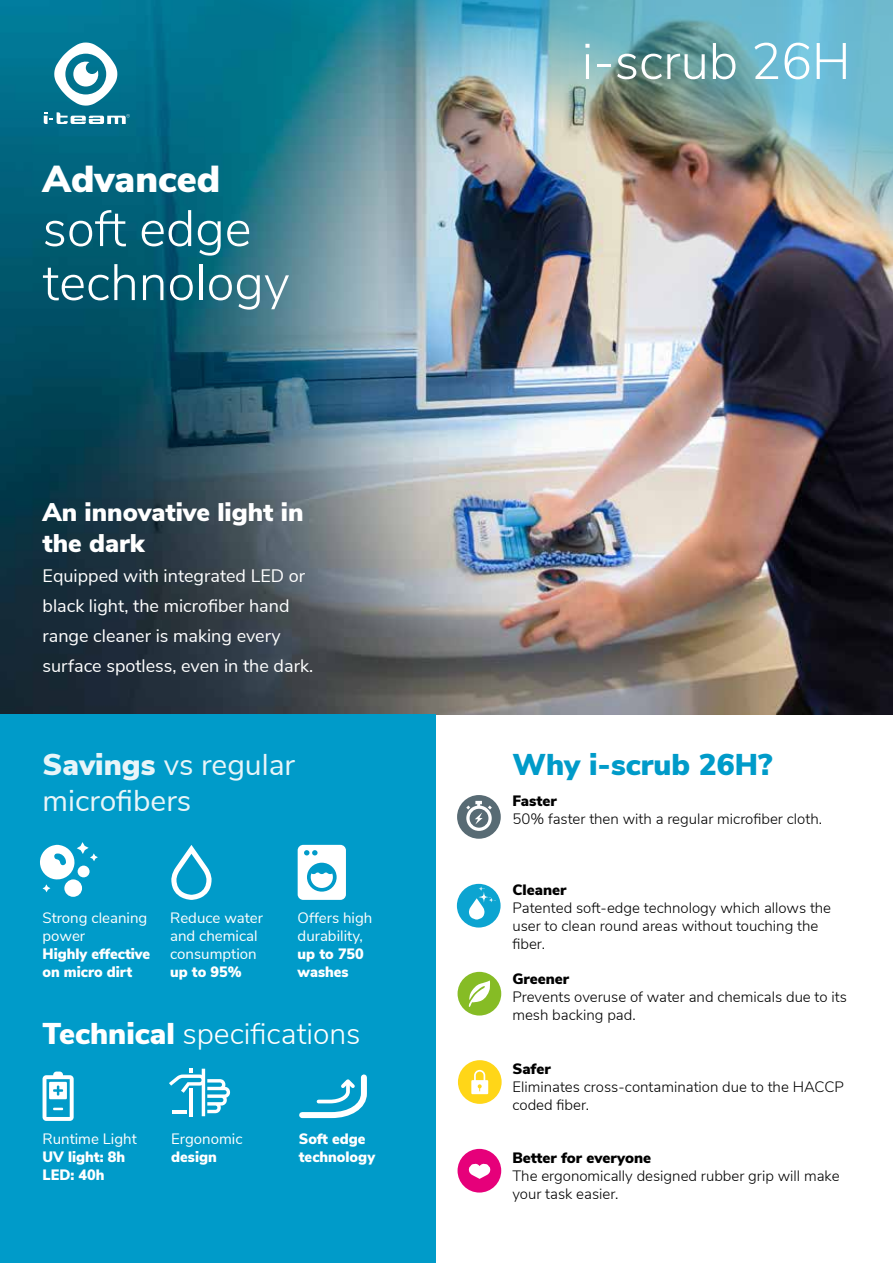
<style>
.page{position:relative;width:893px;height:1263px;background:#fff}
.page>*{position:absolute;margin:0;border:0;box-sizing:border-box;transform-origin:0 0}
.t1{font:300 51px/54px "Nunito Sans";color:#fff}
.t2{font:900 37.5px "Nunito Sans";color:#fff}
.t3{font:30px/36px "Nunito Sans";color:#e8f5f9}
.t4{font:300 30px "Nunito Sans";color:#fff}
.t5{font:900 30px "Nunito Sans";color:#009bc9}
.t6{font:900 25.5px/30.6px "Nunito Sans";color:#fff}
.t7{font:18px/30px "Nunito Sans";color:#fff}
.t8{font:300 15px/18px "Nunito Sans";color:#000}
.t9{font:15px/18px "Nunito Sans";color:#fff}
.t10{font:900 15px/18px "Nunito Sans";color:#fff;scale:.96 1}
.t11{font:900 15px "Nunito Sans";color:#000}
.s1{font-weight:900}
</style>
<div class="page">
<img style="left:0;top:0;width:893px;height:714px">
<img style="left:212px;top:0;width:681px;height:300px">
<div style="left:0;top:714px;width:436px;height:549px;background:#009bc9"></div>
<svg style="left:54px;top:43px;width:63px;height:63px"></svg>
<svg style="left:44px;top:112px;width:86px;height:12px"></svg>
<div style="left:457px;top:795px;width:44px;height:44px;background:#586b74;border-radius:50%"></div>
<svg style="left:466px;top:801px;width:26px;height:30px"></svg>
<div style="left:457px;top:884px;width:44px;height:43px;background:#0ca4d1;border-radius:50%"></div>
<svg style="left:469px;top:886px;width:25px;height:33px"></svg>
<div style="left:458px;top:972px;width:43px;height:43px;background:#86bc25;border-radius:50%"></div>
<svg style="left:468px;top:980px;width:22px;height:27px"></svg>
<div style="left:458px;top:1060px;width:44px;height:44px;background:#ffd618;border-radius:50%"></div>
<svg style="left:471px;top:1070px;width:17px;height:24px"></svg>
<div style="left:458px;top:1149px;width:43px;height:43px;background:#e6007a;border-radius:50%"></div>
<svg style="left:468px;top:1163px;width:23px;height:16px"></svg>
<svg style="left:43px;top:1071px;width:31px;height:50px"></svg>
<svg style="left:171px;top:845px;width:41px;height:55px"></svg>
<svg style="left:298px;top:845px;width:48px;height:55px"></svg>
<svg style="left:64px;top:879px;width:18px;height:18px"></svg>
<svg style="left:40px;top:842px;width:58px;height:50px"></svg>
<svg style="left:169px;top:1069px;width:61px;height:47px"></svg>
<svg style="left:299px;top:1074px;width:68px;height:45px"></svg>
<h2 class="t2" style="left:43px;top:151px;width:179px">Advanced</h2>
<h1 class="t1" style="left:43px;top:198px;width:249px">soft edge technology</h1>
<h3 class="t6" style="left:43px;top:496px;width:262px">An innovative light in the dark</h3>
<p class="t7" style="left:43px;top:559px;width:272px">Equipped with integrated LED or black light, the microfiber hand range cleaner is making every surface spotless, even in the dark.</p>
<h3 class="t3" style="left:43px;top:744px;width:254px"><span class="s1">Savings</span> vs regular microfibers</h3>
<p class="t9" style="left:43px;top:908px;width:106px">Strong cleaning power</p>
<p class="t10" style="left:43px;top:944px;width:114px">Highly effective on micro dirt</p>
<p class="t9" style="left:170px;top:908px;width:95px">Reduce water and chemical consumption</p>
<p class="t10" style="left:170px;top:962px;width:76px">up to 95%</p>
<p class="t9" style="left:298px;top:908px;width:76px">Offers high durability,</p>
<p class="t10" style="left:298px;top:944px;width:71px">up to 750 washes</p>
<h3 class="t4" style="left:43px;top:1011px;width:320px"><span class="s1">Technical</span> specifications</h3>
<p class="t9" style="left:43px;top:1129px;width:96px">Runtime Light</p>
<p class="t10" style="left:43px;top:1147px;width:88px">UV light: 8h<br>LED: 40h</p>
<p class="t9" style="left:171px;top:1129px;width:73px">Ergonomic</p>
<p class="t10" style="left:171px;top:1147px;width:49px">design</p>
<p class="t10" style="left:299px;top:1129px;width:81px">Soft edge technology</p>
<h1 class="t1" style="left:582px;top:31px;width:270px">i-scrub 26H</h1>
<h3 class="t5" style="left:512px;top:742px;width:262px">Why i-scrub 26H?</h3>
<p class="t8" style="left:512px;top:808px;width:311px">50% faster then with a regular microfiber cloth.</p>
<p class="t11" style="left:512px;top:789px;width:46px">Faster</p>
<p class="t11" style="left:512px;top:879px;width:56px">Cleaner</p>
<p class="t8" style="left:512px;top:898px;width:320px">Patented soft-edge technology which allows the user to clean round areas without touching the fiber.</p>
<p class="t11" style="left:512px;top:968px;width:58px">Greener</p>
<p class="t8" style="left:512px;top:987px;width:336px">Prevents overuse of water and chemicals due to its mesh backing pad.</p>
<p class="t11" style="left:512px;top:1057px;width:40px">Safer</p>
<p class="t8" style="left:512px;top:1076px;width:333px">Eliminates cross-contamination due to the HACCP coded fiber.</p>
<p class="t11" style="left:512px;top:1147px;width:140px">Better for everyone</p>
<p class="t8" style="left:512px;top:1166px;width:329px">The ergonomically designed rubber grip will make your task easier.</p>
</div>
